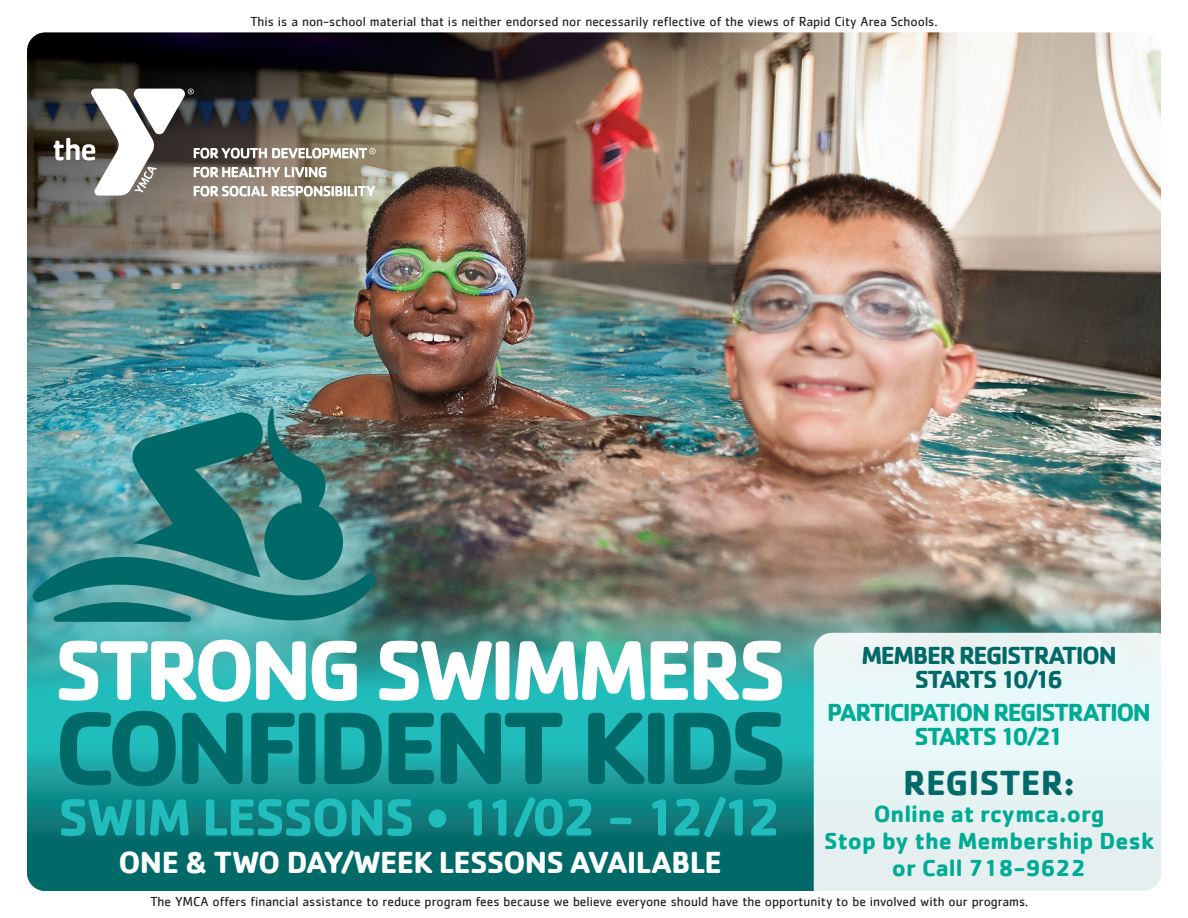
<style>
.page{position:relative;width:1188px;height:918px;background:#fff}
.page>*{position:absolute;margin:0;border:0;box-sizing:border-box;transform-origin:0 0}
.t1{font:700 106.8px "Cachet";letter-spacing:-.065em;color:#016a69}
.t2{font:700 87.75px "Cachet";letter-spacing:-.06em;color:#fff}
.Body_copy{font:700 54px "Cachet";letter-spacing:-.035em;color:#21bdbd}
.t3{font:700 36px "Cachet";color:#016a69}
.Body_copy-2{font:700 31.5px "Cachet";letter-spacing:-.025em;color:#fff}
.Body_copy-3{font:700 25.5px/24px "Cachet";letter-spacing:-.06em;color:#00ab95;text-align:center}
.Body_copy-4{font:700 25.5px/24px "Cachet";letter-spacing:-.06em;color:#016a69;text-align:center}
.t4{font:700 24px/27px "Cachet";color:#00ab95;text-align:center}
.t5{font:13.5px "Cachet";color:#231f20}
</style>
<div class="page">
<img style="left:27px;top:32px;width:1134px;height:572px">
<svg style="left:54px;top:89px;width:322px;height:108px"></svg>
<svg style="left:27px;top:604px;width:1134px;height:287px;background:#249794"></svg>
<img style="left:32px;top:408px;width:346px;height:214px">
<svg style="left:814px;top:633px;width:360px;height:277px;background:#eaf5f5"></svg>
<p class="t5" style="left:250px;top:14px;width:689px">This is a non-school material that is neither endorsed nor necessarily reflective of the views of Rapid City Area Schools.</p>
<p class="t2" style="left:54px;top:614px;width:734px">STRONG SWIMMERS</p>
<p class="Body_copy-4" style="left:861px;top:643px;width:257px">MEMBER REGISTRATION<br>STARTS 10/16</p>
<p class="Body_copy-3" style="left:827px;top:700px;width:325px">PARTICIPATION REGISTRATION<br>STARTS 10/21</p>
<p class="t3" style="left:903px;top:760px;width:173px">REGISTER:</p>
<p class="t4" style="left:874px;top:800px;width:232px">Online at rcymca.org</p>
<p class="t4" style="left:824px;top:827px;width:331px">Stop by the Membership Desk or Call 718-9622</p>
<p class="t1" style="left:54px;top:679px;width:736px">CONFIDENT KIDS</p>
<p class="Body_copy" style="left:58px;top:782px;width:726px">SWIM LESSONS • 11/02 - 12/12</p>
<p class="Body_copy-2" style="left:119px;top:842px;width:605px">ONE &amp; TWO DAY/WEEK LESSONS AVAILABLE</p>
<p class="t5" style="left:150px;top:894px;width:880px">The YMCA offers financial assistance to reduce program fees because we believe everyone should have the opportunity to be involved with our programs.</p>
</div>
